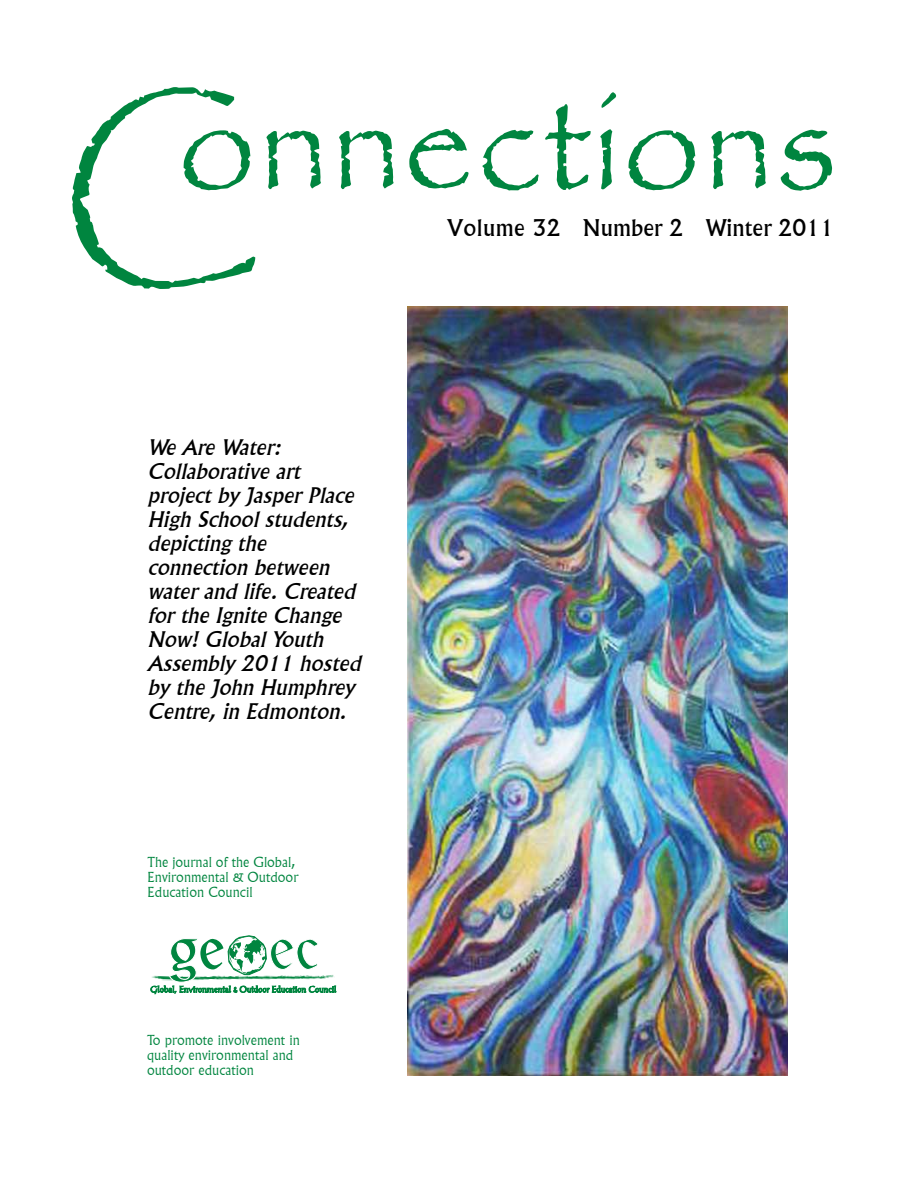
<style>
.page{position:relative;width:918px;height:1188px;background:#fff}
.page>*{position:absolute;margin:0;border:0;box-sizing:border-box;transform-origin:0 0}
.t1{font:206.7px "Papyrus";color:#00853f}
.t2{font:154.5px "Papyrus";color:#00853f;scale:.92 1}
.t3{font:22.5px "Flareserif 821 BT";color:#000}
.t4{font:italic 21px/24px "Flareserif 821 BT";color:#000}
.t5{font:300 13.5px/15px "Flareserif 821 BT";color:#00853f}
</style>
<div class="page">
<svg style="left:150px;top:935px;width:186px;height:60px"></svg>
<img style="left:408px;top:306px;width:379px;height:770px">
<h1 class="t1" style="left:60px;top:63px;width:202px">C</h1>
<h2 class="t2" style="left:177px;top:45px;width:720px">onnections</h2>
<p class="t3" style="left:447px;top:214px;width:388px">Volume 32 Number 2 Winter 2011</p>
<p class="t4" style="left:147px;top:436px;width:220px">We Are Water:<br>Collaborative art projectby JasperPlace<br>High Schoolstudents, depicting the connection between waterand life.Created forthe Ignite Change<br>Now!GlobalYouth<br>Assembly 2011 hosted by the John Humphrey<br>Centre,in Edmonton.</p>
<p class="t5" style="left:147px;top:854px;width:152px">The journal of the Global,<br>Environmental &amp; Outdoor<br>Education Council</p>
<p class="t5" style="left:147px;top:1032px;width:154px">To promote involvement in quality environmental and outdoor education</p>
</div>
